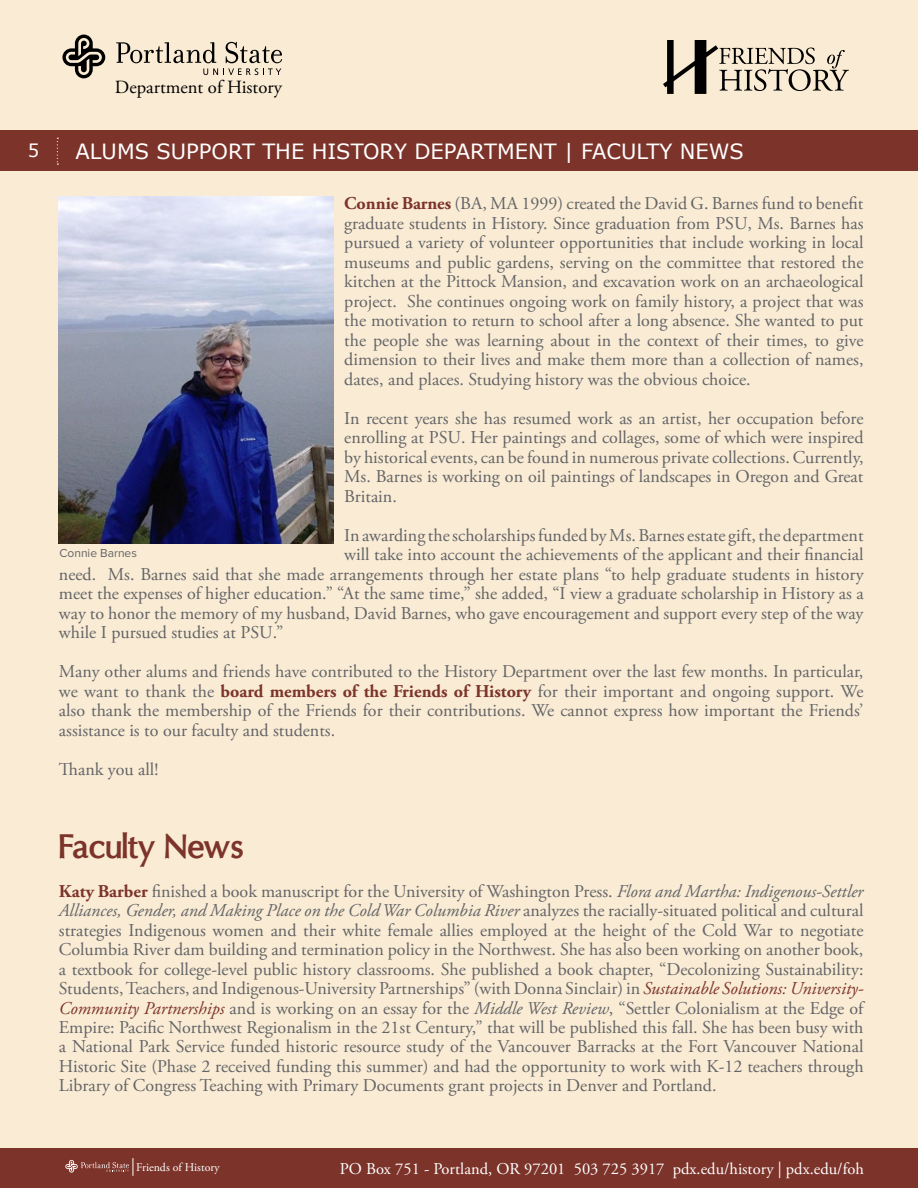
<style>
.page{position:relative;width:918px;height:1188px;background:#f9ebd4}
.page>*{position:absolute;margin:0;border:0;box-sizing:border-box;transform-origin:0 0}
.t1{font:700 34.5px "Oregon LDO";color:#7c332a}
.t2{font:21px "Verdana";color:#fff}
.t3{font:18.6px "Adobe Garamond Pro";color:#000}
.t4{font:18px/19.5px "Adobe Garamond Pro";color:#636466;text-align:justify}
.t5{font:18px "Verdana";color:#fff}
.t6{font:16.5px "Adobe Garamond Pro";color:#fff}
.t7{font:12px "Proxima Nova";color:#636466}
.t8{font:11.85px "Adobe Garamond Pro";color:#fff}
.s1{font-weight:700;color:#7c332a}
.s2{font-style:italic}
.s3{font-style:italic;color:#7c332a}
</style>
<div class="page">
<div style="left:0;top:1148px;width:918px;height:40px;background:#7c332a"></div>
<svg style="left:65px;top:1158px;width:69px;height:18px"></svg>
<div style="left:0;top:130px;width:918px;height:41px;background:#7c332a"></div>
<svg style="left:57px;top:138px;width:1px;height:27px"></svg>
<svg style="left:663px;top:40px;width:186px;height:54px"></svg>
<svg style="left:62px;top:35px;width:43px;height:43px"></svg>
<svg style="left:116px;top:42px;width:166px;height:33px"></svg>
<img style="left:59px;top:196px;width:274px;height:347px">
<p class="t5" style="left:28px;top:138px;width:13px">5</p>
<p class="t3" style="left:115px;top:76px;width:169px">Department of History</p>
<p class="t2" style="left:76px;top:137px;width:670px">ALUMS SUPPORT THE HISTORY DEPARTMENT | FACULTY NEWS</p>
<p class="t4" style="left:344px;top:195px;width:521px"><span class="s1">Connie Barnes</span> (BA, MA 1999) created the David G. Barnes fund to benefit graduate students in History. Since graduation from PSU, Ms. Barnes has pursued a variety of volunteer opportunities that include working in local museums and public gardens, serving on the committee that restored the kitchen at the Pittock Mansion, and excavation work on an archaeological project. She continues ongoing work on family history, a project that was the motivation to return to school after a long absence. She wanted to put the people she was learning about in the context of their times, to give dimension to their lives and make them more than a collection of names, dates, and places. Studying history was the obvious choice.</p>
<p class="t4" style="left:344px;top:409px;width:521px">In recent years she has resumed work as an artist, her occupation before enrolling at PSU. Her paintings and collages, some of which were inspired by historical events, can be found in numerous private collections. Currently, Ms. Barnes is working on oil paintings of landscapes in Oregon and Great Britain.</p>
<p class="t4" style="left:344px;top:526px;width:521px">In awarding the scholarships funded by Ms. Barnes estate gift, the department</p>
<p class="t4" style="left:344px;top:546px;width:521px">will take into account the achievements of the applicant and their financial</p>
<p class="t4" style="left:59px;top:565px;width:806px">need. Ms. Barnes said that she made arrangements through her estate plans “to help graduate students in history</p>
<p class="t4" style="left:59px;top:585px;width:806px">meet the expenses of higher education.” “At the same time,” she added, “I view a graduate scholarship in History as a</p>
<p class="t4" style="left:59px;top:604px;width:806px">way to honor the memory of my husband, David Barnes, who gave encouragement and support every step of the way</p>
<p class="t4" style="left:59px;top:624px;width:226px">while I pursued studies at PSU.”</p>
<p class="t4" style="left:59px;top:663px;width:806px">Many other alums and friends have contributed to the History Department over the last few months. In particular, we want to thank the <span class="s1">board members of the Friends of History</span> for their important and ongoing support. We also thank the membership of the Friends for their contributions. We cannot express how important the Friends’ assistance is to our faculty and students.</p>
<p class="t4" style="left:59px;top:760px;width:101px">Thank you all!</p>
<p class="t7" style="left:59px;top:546px;width:79px">Connie Barnes</p>
<h1 class="t1" style="left:59px;top:826px;width:186px">Faculty News</h1>
<p class="t4" style="left:59px;top:882px;width:806px"><span class="s1">Katy Barber</span> finished a book manuscript for the University of Washington Press. <span class="s2">Flora and Martha: Indigenous-Settler Alliances, Gender, and Making Place on the Cold War Columbia River</span> analyzes the racially-situated political and cultural strategies Indigenous women and their white female allies employed at the height of the Cold War to negotiate Columbia River dam building and termination policy in the Northwest. She has also been working on another book, a textbook for college-level public history classrooms. She published a book chapter, “Decolonizing Sustainability:<br>Students, Teachers, and Indigenous-University Partnerships” (with Donna Sinclair) in <span class="s3">Sustainable Solutions: University-Community Partnerships</span> and is working on an essay for the <span class="s2">Middle West Review</span>, “Settler Colonialism at the Edge of Empire: Pacific Northwest Regionalism in the 21st Century,” that will be published this fall. She has been busy with a National Park Service funded historic resource study of the Vancouver Barracks at the Fort Vancouver National Historic Site (Phase 2 received funding this summer) and had the opportunity to work with K-12 teachers through Library of Congress Teaching with Primary Documents grant projects in Denver and Portland.</p>
<p class="t8" style="left:136px;top:1160px;width:85px">Friends of History</p>
<p class="t6" style="left:340px;top:1159px;width:526px">PO Box 751 - Portland, OR 97201 503 725 3917 pdx.edu/history | pdx.edu/foh</p>
</div>
